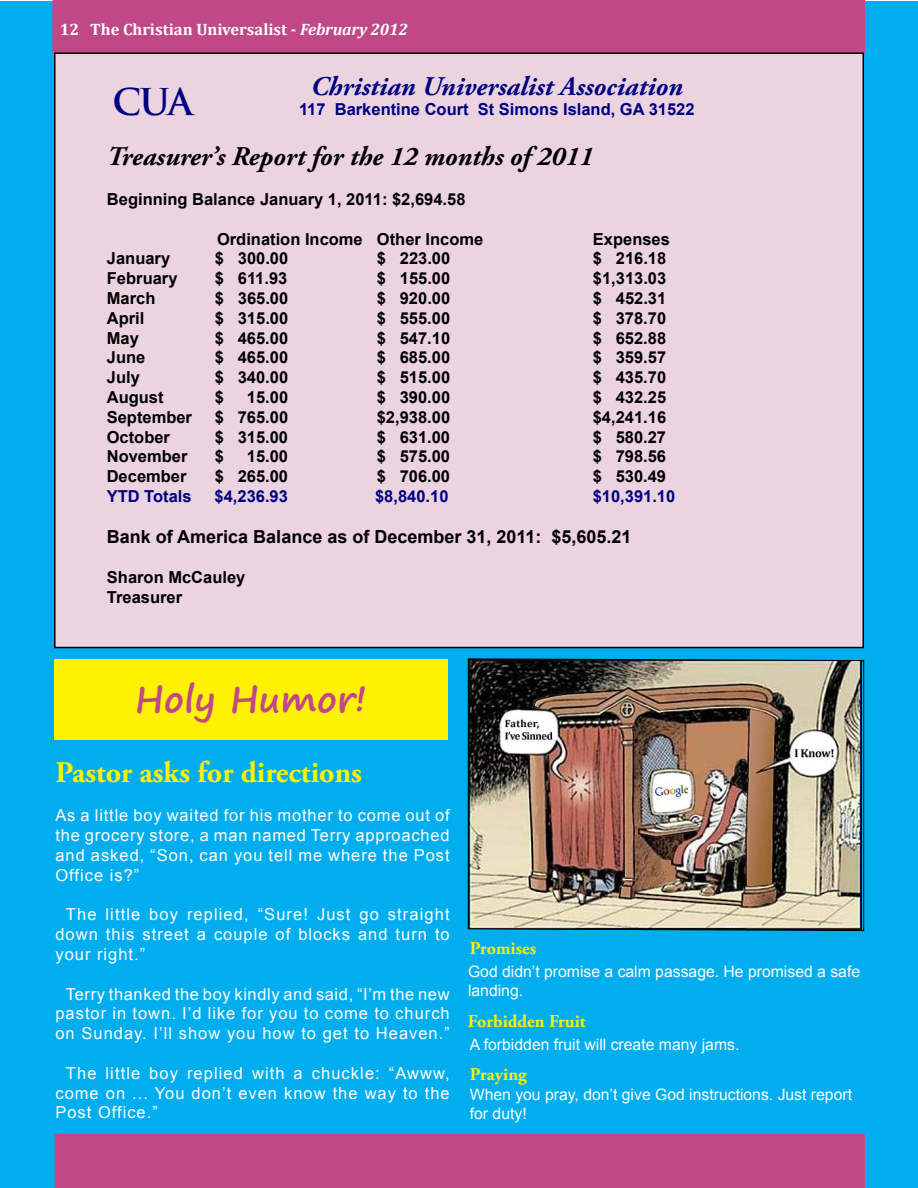
<style>
.page{position:relative;width:918px;height:1188px;background:#fff}
.page>*{position:absolute;margin:0;border:0;box-sizing:border-box;transform-origin:0 0}
.t1{font:700 36px "Segoe Print";color:#c14887}
.t2{font:700 36px "Trajan Pro";color:#000080}
.t3{font:700 30px "Adobe Garamond Pro";color:#fff200}
.t4{font:italic 700 27px "Adobe Garamond Pro";color:#000}
.t5{font:italic 700 27px "Adobe Garamond Pro";color:#000080}
.t6{font:700 18px "Arial";color:#000}
.t7{font:700 18px "Adobe Garamond Pro";color:#fff200}
.t8{font:700 16.5px/19.8px "Arial";color:#000}
.t9{font:16.5px/19.8px "Arial";letter-spacing:.06em;color:#fff;text-align:justify}
.t10{font:700 16.5px "Arial";color:#000080}
.t11{font:700 16.5px "Cambria";color:#fff}
.t12{font:15.75px/18.9px "Arial";color:#fff}
.s1{font-style:italic}
</style>
<div class="page">
<div style="left:0;top:2px;width:918px;height:1186px;background:#00aeef"></div>
<div style="left:53px;top:1px;width:811px;height:52px;background:#c14887"></div>
<div style="left:52px;top:0;width:813px;height:54px;border:2px solid #c14887"></div>
<div style="left:55px;top:1135px;width:809px;height:52px;background:#c14887"></div>
<div style="left:55px;top:1134px;width:810px;height:54px;border:2px solid #c14887"></div>
<div style="left:54px;top:659px;width:394px;height:81px;background:#fff200"></div>
<img style="left:468px;top:658px;width:396px;height:273px">
<div style="left:55px;top:53px;width:808px;height:595px;background:#ecd3e0"></div>
<p class="t11" style="left:60px;top:18px;width:350px">12 The Christian Universalist - <span class="s1">February 2012</span></p>
<h3 class="t5" style="left:311px;top:71px;width:374px">Christian Universalist Association</h3>
<p class="t10" style="left:299px;top:98px;width:397px">117 Barkentine Court St Simons Island, GA 31522</p>
<h3 class="t4" style="left:107px;top:141px;width:488px">Treasurer’s Report for the 12 months of 2011</h3>
<p class="t8" style="left:107px;top:190px;width:360px">Beginning Balance January 1, 2011: $2,694.58</p>
<p class="t8" style="left:217px;top:229px;width:268px">Ordination Income Other Income</p>
<p class="t8" style="left:593px;top:229px;width:79px">Expenses</p>
<p class="t8" style="left:107px;top:249px;width:65px">January</p>
<p class="t8" style="left:215px;top:249px;width:75px">$ 300.00</p>
<p class="t8" style="left:377px;top:249px;width:75px">$ 223.00</p>
<p class="t8" style="left:593px;top:249px;width:75px">$ 216.18</p>
<p class="t8" style="left:107px;top:269px;width:72px">February</p>
<p class="t8" style="left:215px;top:269px;width:74px">$ 611.93</p>
<p class="t8" style="left:377px;top:269px;width:75px">$ 155.00</p>
<p class="t8" style="left:593px;top:269px;width:75px">$1,313.03</p>
<p class="t8" style="left:107px;top:289px;width:50px">March</p>
<p class="t8" style="left:215px;top:289px;width:75px">$ 365.00</p>
<p class="t8" style="left:377px;top:289px;width:75px">$ 920.00</p>
<p class="t8" style="left:593px;top:289px;width:75px">$ 452.31</p>
<p class="t8" style="left:107px;top:309px;width:39px">April</p>
<p class="t8" style="left:215px;top:309px;width:75px">$ 315.00</p>
<p class="t8" style="left:377px;top:309px;width:75px">$ 555.00</p>
<p class="t8" style="left:593px;top:309px;width:75px">$ 378.70</p>
<p class="t8" style="left:107px;top:328px;width:34px">May</p>
<p class="t8" style="left:215px;top:328px;width:75px">$ 465.00</p>
<p class="t8" style="left:377px;top:328px;width:75px">$ 547.10</p>
<p class="t8" style="left:593px;top:328px;width:75px">$ 652.88</p>
<p class="t8" style="left:107px;top:348px;width:40px">June</p>
<p class="t8" style="left:215px;top:348px;width:75px">$ 465.00</p>
<p class="t8" style="left:377px;top:348px;width:75px">$ 685.00</p>
<p class="t8" style="left:593px;top:348px;width:75px">$ 359.57</p>
<p class="t8" style="left:107px;top:368px;width:35px">July</p>
<p class="t8" style="left:215px;top:368px;width:75px">$ 340.00</p>
<p class="t8" style="left:377px;top:368px;width:75px">$ 515.00</p>
<p class="t8" style="left:593px;top:368px;width:75px">$ 435.70</p>
<p class="t8" style="left:107px;top:388px;width:58px">August</p>
<p class="t8" style="left:215px;top:388px;width:11px">$</p>
<p class="t8" style="left:247px;top:388px;width:43px">15.00</p>
<p class="t8" style="left:377px;top:388px;width:75px">$ 390.00</p>
<p class="t8" style="left:593px;top:388px;width:75px">$ 432.25</p>
<p class="t8" style="left:107px;top:408px;width:87px">September</p>
<p class="t8" style="left:215px;top:408px;width:75px">$ 765.00</p>
<p class="t8" style="left:377px;top:408px;width:75px">$2,938.00</p>
<p class="t8" style="left:593px;top:408px;width:75px">$4,241.16</p>
<p class="t8" style="left:107px;top:427px;width:65px">October</p>
<p class="t8" style="left:215px;top:427px;width:75px">$ 315.00</p>
<p class="t8" style="left:377px;top:427px;width:75px">$ 631.00</p>
<p class="t8" style="left:593px;top:427px;width:75px">$ 580.27</p>
<p class="t8" style="left:107px;top:447px;width:82px">November</p>
<p class="t8" style="left:215px;top:447px;width:11px">$</p>
<p class="t8" style="left:247px;top:447px;width:43px">15.00</p>
<p class="t8" style="left:377px;top:447px;width:75px">$ 575.00</p>
<p class="t8" style="left:593px;top:447px;width:75px">$ 798.56</p>
<p class="t8" style="left:107px;top:467px;width:81px">December</p>
<p class="t8" style="left:215px;top:467px;width:75px">$ 265.00</p>
<p class="t8" style="left:377px;top:467px;width:75px">$ 706.00</p>
<p class="t8" style="left:593px;top:467px;width:75px">$ 530.49</p>
<p class="t10" style="left:107px;top:485px;width:86px">YTD Totals</p>
<p class="t10" style="left:215px;top:485px;width:75px">$4,236.93</p>
<p class="t10" style="left:375px;top:485px;width:75px">$8,840.10</p>
<p class="t10" style="left:593px;top:485px;width:84px">$10,391.10</p>
<p class="t6" style="left:107px;top:525px;width:526px">Bank of America Balance as of December 31, 2011: $5,605.21</p>
<p class="t8" style="left:107px;top:568px;width:140px">Sharon McCauley<br>Treasurer</p>
<h1 class="t2" style="left:112px;top:80px;width:82px">CUA</h1>
<h1 class="t1" style="left:135px;top:666px;width:233px">Holy Humor!</h1>
<h2 class="t3" style="left:56px;top:755px;width:308px">Pastor asks for directions</h2>
<p class="t9" style="left:56px;top:806px;width:396px">As a little boy waited for his mother to come out of the grocery store, a man named Terry approached and asked, “Son, can you tell me where the Post Office is?”</p>
<p class="t9" style="left:56px;top:905px;width:396px;text-indent:10px">The little boy replied, “Sure! Just go straight down this street a couple of blocks and turn to your right.”</p>
<p class="t9" style="left:56px;top:984px;width:396px;text-indent:10px">Terry thanked the boy kindly and said, “I’m the new pastor in town. I’d like for you to come to church on Sunday. I’ll show you how to get to Heaven.”</p>
<p class="t9" style="left:55px;top:1063px;width:396px;text-indent:10px">The little boy replied with a chuckle: “Awww, come on ... You don’t even know the way to the Post Office.”</p>
<p class="t7" style="left:470px;top:938px;width:68px">Promises</p>
<p class="t12" style="left:468px;top:962px;width:394px">God didn’t promise a calm passage. He promised a safe landing.</p>
<p class="t12" style="left:470px;top:1035px;width:271px">A forbidden fruit will create many jams.</p>
<p class="t7" style="left:468px;top:1011px;width:119px">Forbidden Fruit</p>
<p class="t7" style="left:470px;top:1064px;width:59px">Praying</p>
<p class="t12" style="left:470px;top:1086px;width:384px">When you pray, don’t give God instructions. Just report for duty!</p>
</div>
